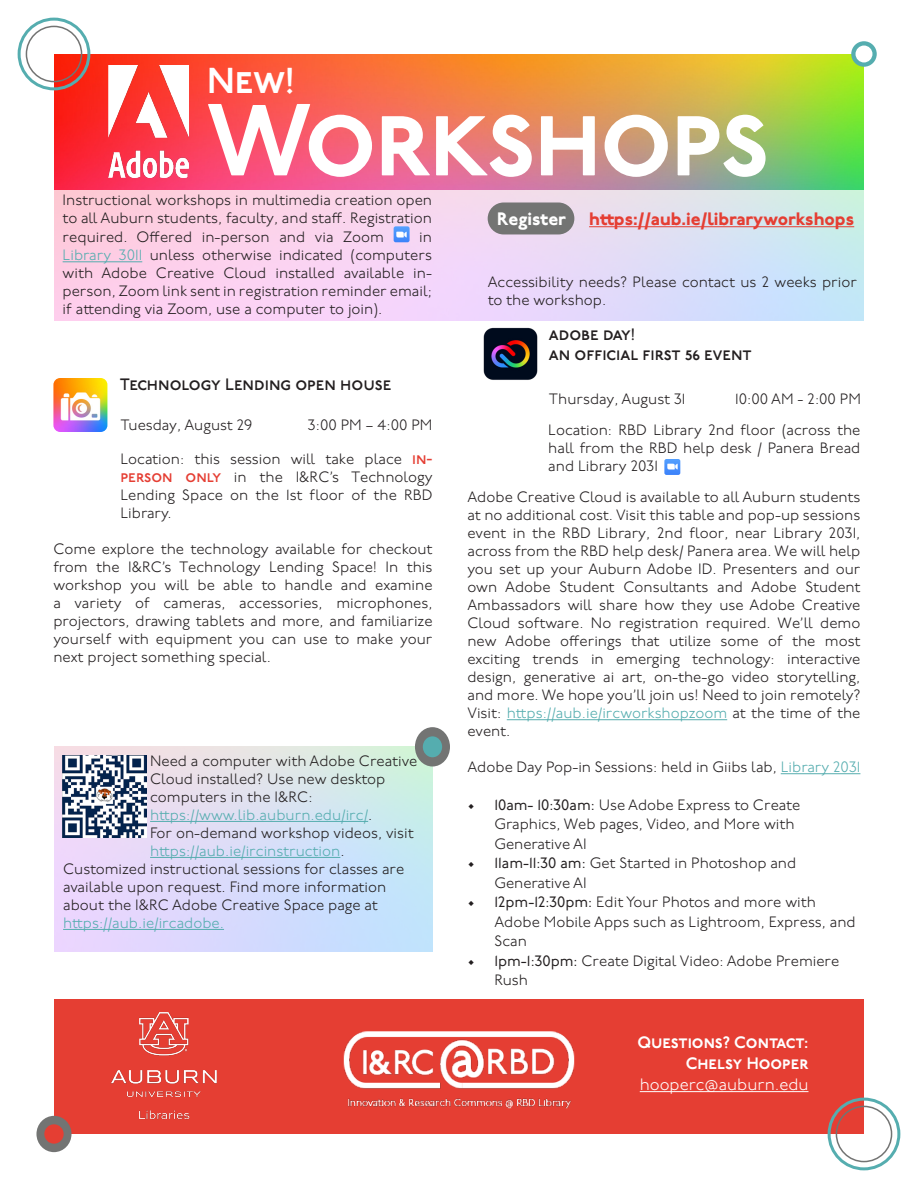
<style>
.page{position:relative;width:918px;height:1188px;background:#fff}
.page>*{position:absolute;margin:0;border:0;box-sizing:border-box;transform-origin:0 0}
.t1{font:102px "P22 Underground Dm S";letter-spacing:-.02em;color:#fff}
.t2{font:36px "P22 Underground Dm S";color:#fff}
.body{font:800 18px "P22 Underground";color:#e53e33}
.body-2{font:800 18px "P22 Underground";color:#fff}
.body-3{font:16.5px "P22 Underground S Cp";color:#231f20}
.body-4{font:16.5px "P22 Underground Dm S";color:#fff}
.body-5{font:300 16.5px "P22 Underground";color:#fff}
.body-6{font:300 15px/18px "P22 Underground";color:#231f20}
.body-7{font:300 15px "P22 Underground";color:#55adaf}
.s1{color:#55adaf}
.s2{font-family:"P22 Underground S Cp";font-weight:400;color:#e53e33}
.s3{color:#231f20}
.s4{font-weight:400}
</style>
<div class="page">
<img style="left:54px;top:54px;width:810px;height:136px">
<svg style="left:54px;top:190px;width:810px;height:131px;background:#ecd8f0"></svg>
<img style="left:108px;top:66px;width:81px;height:111px">
<div style="left:54px;top:999px;width:810px;height:135px;background:#e53e33"></div>
<img style="left:111px;top:1013px;width:106px;height:107px">
<img style="left:343px;top:1031px;width:232px;height:78px">
<hr style="left:640px;top:1091px;width:168px;height:1px;background:#fff">
<div style="left:18px;top:18px;width:72px;height:72px;border:3px solid #55adaf;border-radius:50%"></div>
<div style="left:26px;top:26px;width:56px;height:56px;border:2px solid #737473;border-radius:50%"></div>
<svg style="left:851px;top:41px;width:26px;height:26px"></svg>
<div style="left:856px;top:46px;width:16px;height:16px;background:#fff;border-radius:50%"></div>
<div style="left:36px;top:1116px;width:36px;height:36px;background:#737473;border-radius:50%"></div>
<div style="left:44px;top:1124px;width:20px;height:20px;background:#e53e33;border-radius:50%"></div>
<div style="left:828px;top:1098px;width:72px;height:72px;border:3px solid #55adaf;border-radius:50%"></div>
<div style="left:836px;top:1106px;width:56px;height:56px;border:2px solid #737473;border-radius:50%"></div>
<hr style="left:63px;top:261px;width:79px;height:1px;background:#55adaf">
<img style="left:394px;top:226px;width:16px;height:16px">
<svg style="left:54px;top:740px;width:383px;height:212px;background:#dae0f5"></svg>
<hr style="left:150px;top:821px;width:218px;height:1px;background:#55adaf">
<hr style="left:150px;top:857px;width:190px;height:1px;background:#55adaf">
<hr style="left:63px;top:929px;width:161px;height:1px;background:#55adaf">
<img style="left:62px;top:756px;width:85px;height:82px">
<div style="left:415px;top:727px;width:35px;height:39px;background:#737473;border-radius:50%"></div>
<div style="left:423px;top:736px;width:19px;height:21px;background:#55adaf;border-radius:50%"></div>
<div style="left:488px;top:202px;width:86px;height:32px;background:#737473;border-radius:16px"></div>
<hr style="left:589px;top:226px;width:265px;height:1px;background:#e53e33">
<img style="left:53px;top:378px;width:54px;height:54px">
<img style="left:483px;top:327px;width:54px;height:53px">
<hr style="left:507px;top:719px;width:220px;height:1px;background:#55adaf">
<hr style="left:781px;top:773px;width:79px;height:1px;background:#55adaf">
<img style="left:664px;top:459px;width:16px;height:16px">
<p class="t2" style="left:207px;top:60px;width:89px">New!</p>
<p class="t1" style="left:207px;top:83px;width:564px">Workshops</p>
<p class="body-6" style="left:63px;top:192px;width:371px;line-height:18.5px;text-align:justify">Instructional workshops in multimedia creation open to all Auburn students, faculty, and staff. Registration required. Offered in-person and via Zoom</p>
<p class="body-6" style="left:63px;top:229px;width:371px;text-align:justify;text-indent:357px">in <span class="s1">Library 3011</span> unless otherwise indicated (computers with Adobe Creative Cloud installed available in&shy;person, Zoom link sent in registration reminder email; if attending via Zoom, use a computer to join).</p>
<p class="body-3" style="left:120px;top:376px;width:273px">Technology Lending open house</p>
<p class="body-6" style="left:120px;top:416px;width:133px">Tuesday, August 29</p>
<p class="body-6" style="left:308px;top:416px;width:126px">3:00 PM – 4:00 PM</p>
<p class="body-6" style="left:120px;top:451px;width:314px;text-align:justify">Location: this session will take place <span class="s2">in&shy;person only</span> in the I&amp;RC’s Technology Lending Space on the 1st floor of the RBD Library.</p>
<p class="body-6" style="left:53px;top:540px;width:381px;text-align:justify">Come explore the technology available for checkout from the I&amp;RC’s Technology Lending Space! In this workshop you will be able to handle and examine a variety of cameras, accessories, microphones, projectors, drawing tablets and more, and familiarize yourself with equipment you can use to make your next project something special.</p>
<p class="body-6" style="left:150px;top:752px;width:269px">Need a computer with Adobe Creative<br>Cloud installed? Use new desktop computers in the I&amp;RC:</p>
<p class="body-7" style="left:150px;top:806px;width:224px">https://www.lib.auburn.edu/irc/<span class="s3">.</span></p>
<p class="body-6" style="left:150px;top:824px;width:265px">For on-demand workshop videos, visit</p>
<p class="body-6" style="left:63px;top:842px;width:343px;text-indent:87px"><span class="s1">https://aub.ie/ircinstruction</span>.<br>Customized instructional sessions for classes are available upon request. Find more information about the I&amp;RC Adobe Creative Space page at <span class="s1">https://aub.ie/ircadobe.</span></p>
<p class="body-2" style="left:497px;top:208px;width:70px">Register</p>
<p class="body" style="left:589px;top:208px;width:267px">https://aub.ie/libraryworkshops</p>
<p class="body-6" style="left:488px;top:274px;width:371px">Accessibility needs? Please contact us 2 weeks prior to the workshop.</p>
<p class="body-3" style="left:549px;top:325px;width:88px">adobe day!</p>
<p class="body-3" style="left:549px;top:345px;width:204px">an official first 56 event</p>
<p class="body-6" style="left:549px;top:390px;width:138px">Thursday, August 31</p>
<p class="body-6" style="left:735px;top:390px;width:127px">10:00 AM - 2:00 PM</p>
<p class="body-6" style="left:548px;top:422px;width:314px;text-align:justify">Location: RBD Library 2nd floor (across the hall from the RBD help desk / Panera Bread and Library 2031</p>
<p class="body-6" style="left:467px;top:489px;width:395px;text-align:justify">Adobe Creative Cloud is available to all Auburn students at no additional cost. Visit this table and pop-up sessions event in the RBD Library, 2nd floor, near Library 2031, across from the RBD help desk/ Panera area. We will help you set up your Auburn Adobe ID. Presenters and our own Adobe Student Consultants and Adobe Student Ambassadors will share how they use Adobe Creative Cloud software. No registration required. We’ll demo new Adobe offerings that utilize some of the most exciting trends in emerging technology: interactive design, generative ai art, on-the-go video storytelling, and more. We hope you’ll join us! Need to join remotely?<br>Visit: <span class="s1">https://aub.ie/ircworkshopzoom</span> at the time of the event.</p>
<p class="body-6" style="left:467px;top:759px;width:395px">Adobe Day Pop-in Sessions: held in Giibs lab, <span class="s1">Library 2031</span></p>
<p class="body-6" style="left:494px;top:796px;width:307px;line-height:19.5px;text-indent:-27px"><span class="s4">• 10am- 10:30am:</span> Use Adobe Express to Create<br>Graphics, Web pages, Video, and More with<br>Generative AI</p>
<p class="body-6" style="left:494px;top:854px;width:303px;line-height:19.5px;text-indent:-27px"><span class="s4">• 11am-11:30 am:</span> Get Started in Photoshop and<br>Generative AI</p>
<p class="body-6" style="left:494px;top:893px;width:363px;line-height:19.5px;text-indent:-27px"><span class="s4">• 12pm-12:30pm:</span> Edit Your Photos and more with<br>Adobe Mobile Apps such as Lightroom, Express, and<br>Scan</p>
<p class="body-6" style="left:494px;top:952px;width:346px;line-height:19.5px;text-indent:-27px"><span class="s4">• 1pm-1:30pm:</span> Create Digital Video: Adobe Premiere<br>Rush</p>
<p class="body-4" style="left:637px;top:1033px;width:173px">Questions? Contact:</p>
<p class="body-4" style="left:686px;top:1054px;width:124px">Chelsy Hooper</p>
<p class="body-5" style="left:640px;top:1075px;width:170px">hooperc@auburn.edu</p>
</div>
